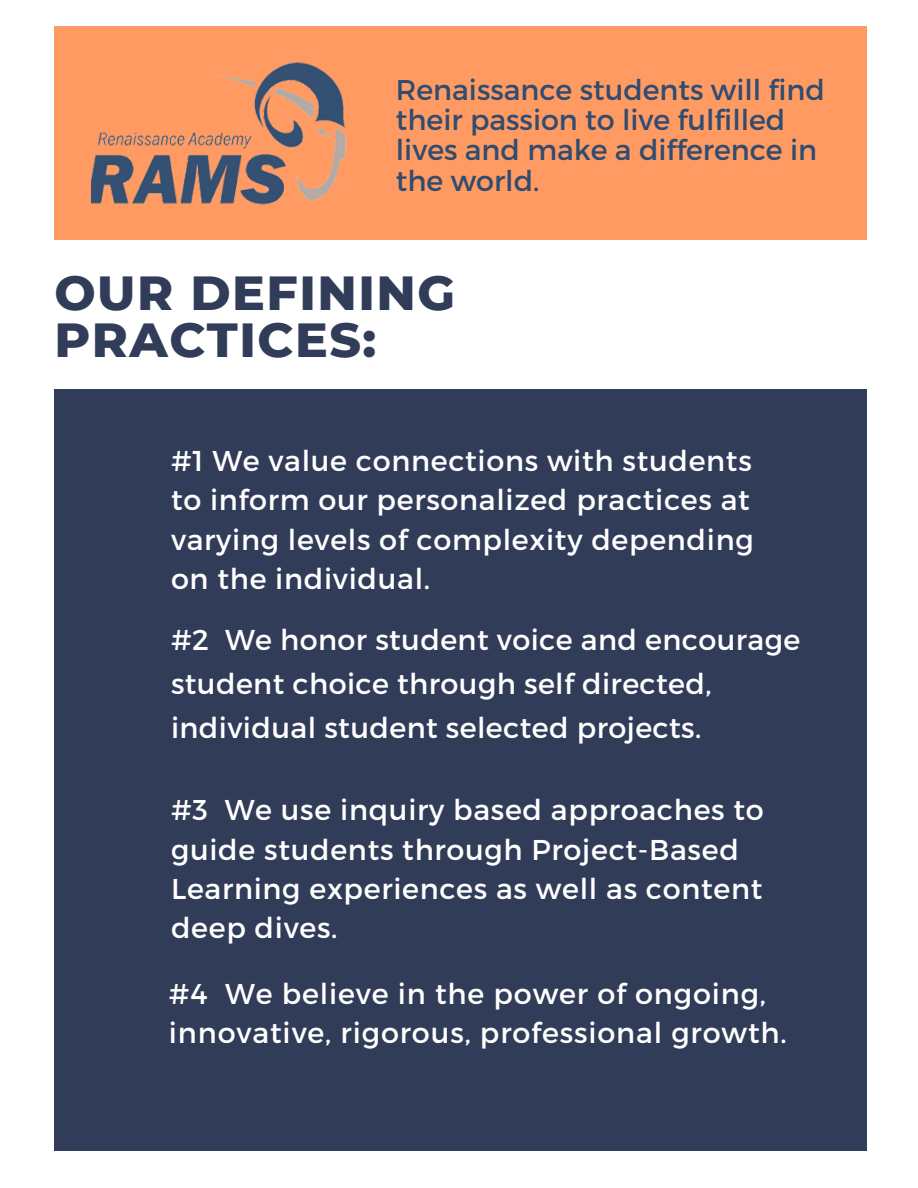
<style>
.page{position:relative;width:918px;height:1188px;background:#fff}
.page>*{position:absolute;margin:0;border:0;box-sizing:border-box;transform-origin:0 0}
.t1{font:800 48.9px/47.2px "Montserrat";letter-spacing:.03em;color:#313c59}
.t2{font:28.65px/39.3px "Montserrat";letter-spacing:.025em;color:#fff}
.t3{font:28.5px/30.3px "Montserrat";color:#304c70}
</style>
<div class="page">
<div style="left:54px;top:27px;width:813px;height:213px;background:#ff9b62"></div>
<img style="left:92px;top:62px;width:254px;height:143px">
<div style="left:54px;top:389px;width:813px;height:762px;background:#313c59"></div>
<p class="t3" style="left:396px;top:73px;width:431px">Renaissance students will find their passion to live fulfilled lives and make a difference in the world.</p>
<p class="t1" style="left:54px;top:269px;width:402px">OUR DEFINING<br>PRACTICES:</p>
<p class="t2" style="left:171px;top:440px;width:584px">#1 We value connections with students to inform our personalized practices at varying levels of complexity depending on the individual.</p>
<p class="t2" style="left:171px;top:616px;width:631px;line-height:43.8px">#2 We honor student voice and encourage student choice through self directed, individual student selected projects.</p>
<p class="t2" style="left:171px;top:789px;width:594px">#3 We use inquiry based approaches to guide students through Project-Based<br>Learning experiences as well as content deep dives.</p>
<p class="t2" style="left:169px;top:972px;width:619px">#4 We believe in the power of ongoing, innovative, rigorous, professional growth.</p>
</div>
